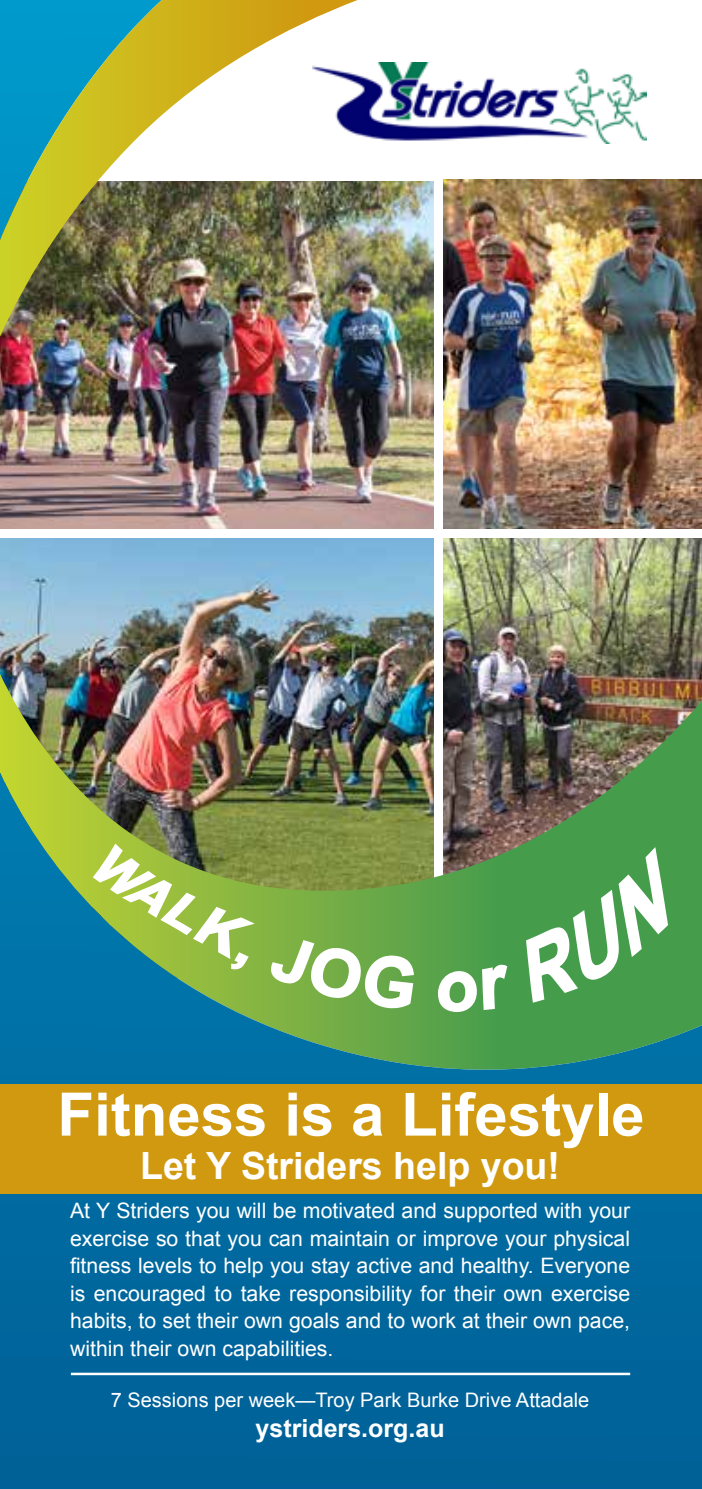
<style>
.page{position:relative;width:702px;height:1489px;background:#fff}
.page>*{position:absolute;margin:0;border:0;box-sizing:border-box;transform-origin:0 0}
.t1{font:700 60px "Arial";color:#fff}
.t2{font:700 37.5px "Arial";color:#fff}
.t3{font:700 25px "Arial";color:#fff}
.t4{font:21.25px/27.5px "Arial";color:#fff;text-align:justify}
.t5{font:20px "Arial";color:#fff}
</style>
<div class="page">
<img style="left:0;top:538px;width:434px;height:136px">
<img style="left:0;top:182px;width:434px;height:347px">
<img style="left:443px;top:180px;width:259px;height:494px">
<div style="left:0;top:529px;width:702px;height:9px;background:#fff"></div>
<img style="left:0;top:0;width:357px;height:336px">
<img style="left:0;top:674px;width:702px;height:98px">
<svg style="left:0;top:772px;width:702px;height:716px;background:#207585"></svg>
<svg style="left:91px;top:842px;width:166px;height:128px;background:#94b869"></svg>
<svg style="left:269px;top:938px;width:146px;height:71px"></svg>
<svg style="left:437px;top:963px;width:71px;height:49px"></svg>
<svg style="left:525px;top:845px;width:144px;height:158px"></svg>
<div style="left:0;top:1084px;width:702px;height:109px;background:#d09910"></div>
<img style="left:312px;top:62px;width:334px;height:81px">
<hr style="left:71px;top:1372px;width:559px;height:2px;background:#fff">
<h1 class="t1" style="left:57px;top:1074px;width:588px">Fitness is a Lifestyle</h1>
<h2 class="t2" style="left:140px;top:1140px;width:421px">Let Y Striders help you!</h2>
<p class="t4" style="left:70px;top:1197px;width:561px">At Y Striders you will be motivated and supported with your exercise so that you can maintain or improve your physical fitness levels to help you stay active and healthy. Everyone is encouraged to take responsibility for their own exercise habits, to set their own goals and to work at their own pace, within their own capabilities.</p>
<p class="t5" style="left:111px;top:1386px;width:480px">7 Sessions per week—Troy Park Burke Drive Attadale</p>
<p class="t3" style="left:255px;top:1411px;width:190px">ystriders.org.au</p>
</div>
